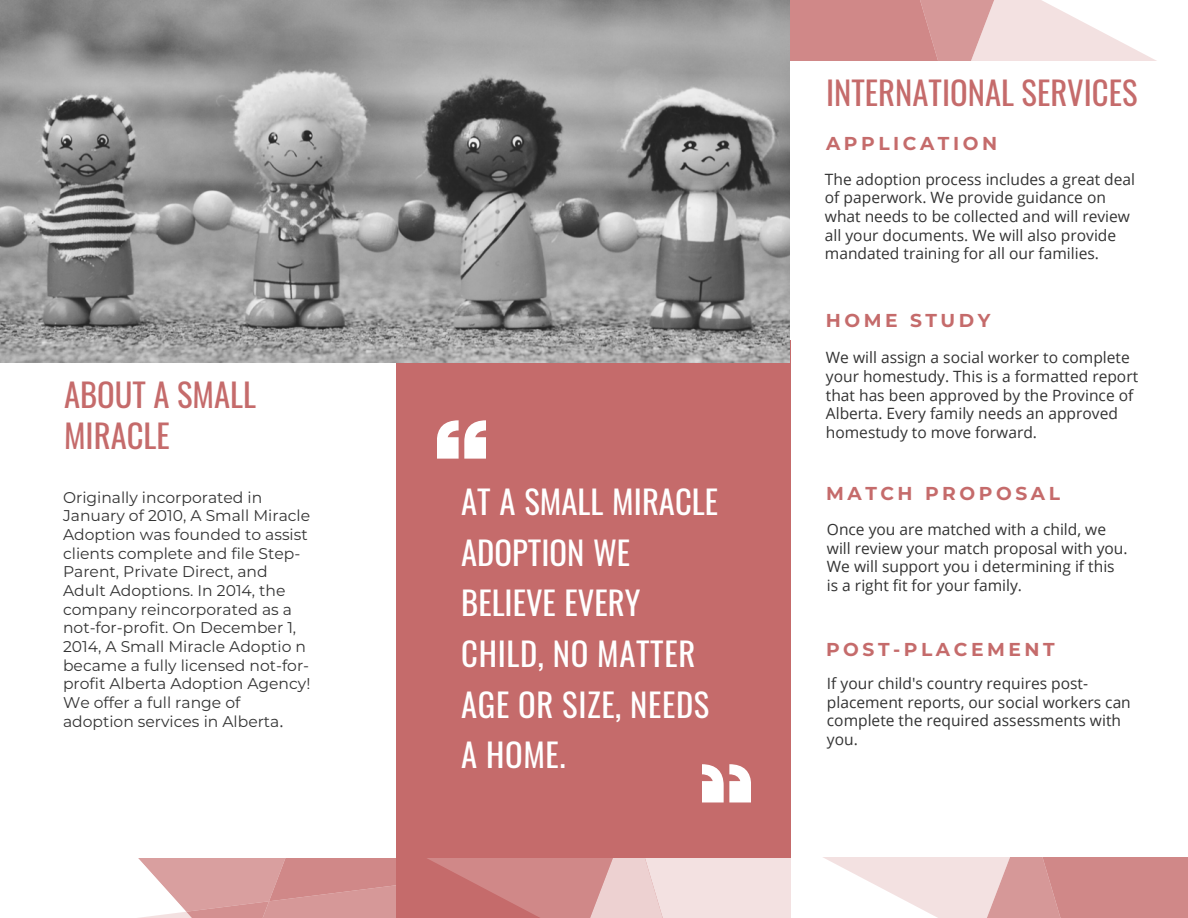
<style>
.page{position:relative;width:1188px;height:918px;background:#fff}
.page>*{position:absolute;margin:0;border:0;box-sizing:border-box;transform-origin:0 0}
.t1{font:32.7px/50.7px "Oswald";color:#fff}
.t2{font:32.7px/41.7px "Oswald";color:#c56b6b}
.t3{font:700 18.6px "Montserrat";color:#c56b6b}
.t4{font:15.6px/18.6px "Open Sans";color:#333}
.t5{font:15.6px/18.6px "Montserrat";color:#333}
.s1{font-family:"Open Sans"}
</style>
<div class="page">
<div style="left:396px;top:341px;width:395px;height:577px;background:#c56b6b"></div>
<img style="left:0;top:0;width:790px;height:363px">
<svg style="left:790px;top:0;width:367px;height:61px"></svg>
<svg style="left:437px;top:420px;width:48px;height:39px"></svg>
<svg style="left:138px;top:858px;width:1050px;height:60px"></svg>
<svg style="left:703px;top:764px;width:48px;height:38px"></svg>
<h1 class="t2" style="left:64px;top:370px;width:194px">ABOUT A SMALL<br>MIRACLE</h1>
<p class="t5" style="left:63px;top:487px;width:249px">Originally incorporated in<br>January of 2010, A Small Miracle<br>Adoption was founded to assist clients complete and file Step-<br>Parent, Private Direct, and<br>Adult Adoptions. In 2014, the company reincorporated as a not-for-profit. On December 1,<br>2014, A Small Miracle Adoptio n became a fully licensed not-for&shy;profit Alberta Adoption Agency!<br>We offer a full range of adoption services in Alberta<span class="s1">.</span></p>
<h1 class="t1" style="left:461px;top:473px;width:258px">AT A SMALL MIRACLE<br>ADOPTION WE<br>BELIEVE EVERY<br>CHILD, NO MATTER<br>AGE OR SIZE, NEEDS<br>A HOME.</h1>
<h1 class="t2" style="left:826px;top:69px;width:313px">INTERNATIONAL SERVICES</h1>
<p class="t3" style="left:826px;top:130px;width:173px">A P P L I C A T I O N</p>
<p class="t4" style="left:825px;top:169px;width:312px">The adoption process includes a great deal of paperwork. We provide guidance on what needs to be collected and will review all your documents. We will also provide mandated training for all our families.</p>
<p class="t3" style="left:826px;top:307px;width:166px">H O M E S T U D Y</p>
<p class="t4" style="left:826px;top:348px;width:314px">We will assign a social worker to complete your homestudy. This is a formatted report that has been approved by the Province of Alberta. Every family needs an approved homestudy to move forward.</p>
<p class="t3" style="left:826px;top:480px;width:235px">M A T C H P R O P O S A L</p>
<p class="t4" style="left:827px;top:520px;width:302px">Once you are matched with a child, we will review your match proposal with you.<br>We will support you i determining if this is a right fit for your family.</p>
<p class="t3" style="left:826px;top:636px;width:230px">P O S T - P L A C E M E N T</p>
<p class="t4" style="left:827px;top:674px;width:305px">If your child's country requires post&shy;placement reports, our social workers can complete the required assessments with you.</p>
</div>
